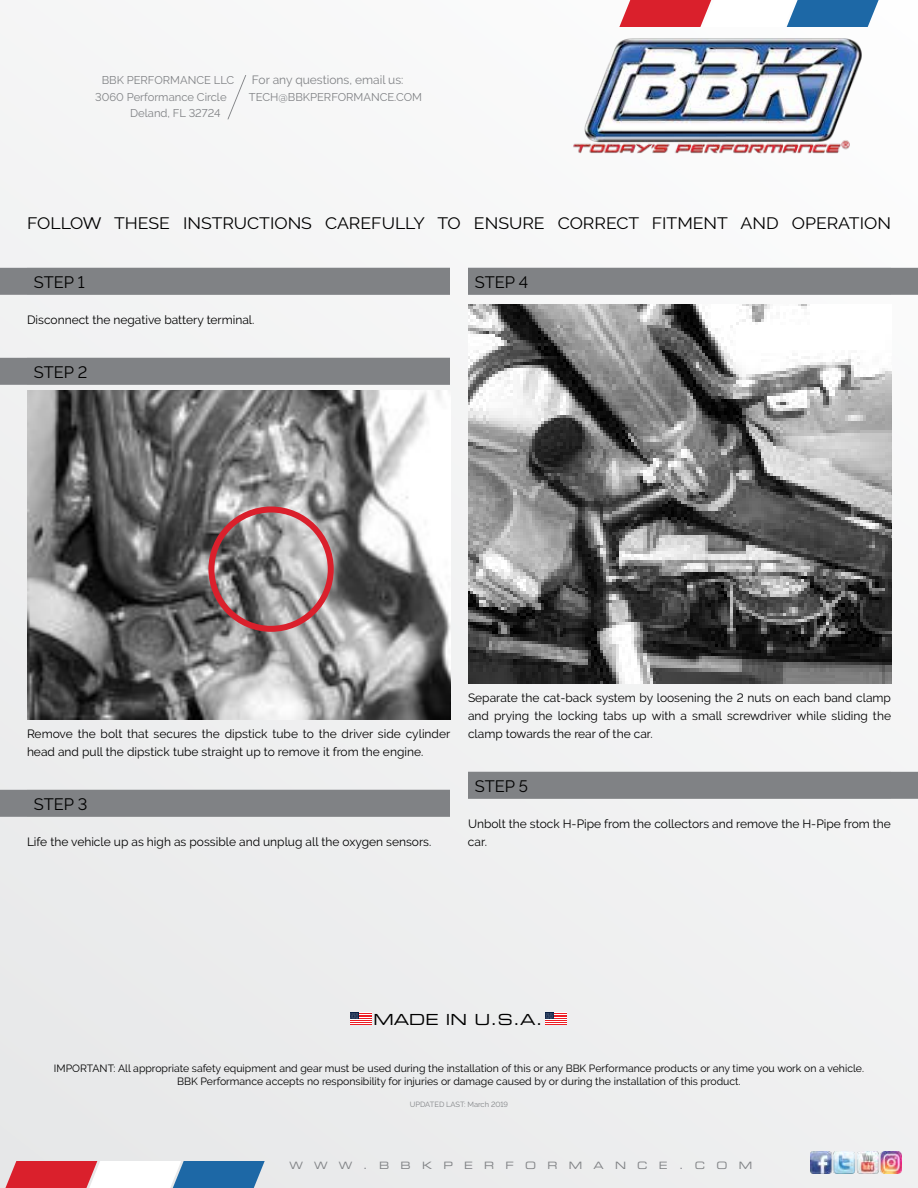
<style>
.page{position:relative;width:918px;height:1188px;background:#f0f1f2}
.page>*{position:absolute;margin:0;border:0;box-sizing:border-box;transform-origin:0 0}
.t1{font:16.5px "Raleway";color:#000;scale:1.07 1}
.t2{font:16.5px "Raleway";color:#000}
.t3{font:15.3px "Eurostile Extended Two";color:#000}
.t4{font:12px "Raleway";color:#000}
.t5{font:12px "Raleway";color:#808285}
.t6{font:11.25px "Raleway";color:#808285}
.t7{font:10.5px/12.6px "Raleway";color:#000;text-align:center}
.t8{font:10.2px "Eurostile Extended Two";letter-spacing:1.11em;color:#808285}
.t9{font:7.5px "Raleway";color:#808285}
</style>
<div class="page">
<svg style="left:619px;top:0;width:265px;height:27px"></svg>
<svg style="left:5px;top:1161px;width:260px;height:27px"></svg>
<img style="left:573px;top:37px;width:290px;height:119px">
<svg style="left:227px;top:75px;width:19px;height:45px"></svg>
<svg style="left:545px;top:1013px;width:22px;height:12px"></svg>
<svg style="left:350px;top:1013px;width:21px;height:12px"></svg>
<img style="left:810px;top:1152px;width:92px;height:21px">
<div style="left:468px;top:772px;width:450px;height:27px;background:#808285"></div>
<div style="left:468px;top:268px;width:450px;height:27px;background:#808285"></div>
<div style="left:0;top:790px;width:450px;height:27px;background:#808285"></div>
<div style="left:0;top:358px;width:450px;height:27px;background:#808285"></div>
<div style="left:0;top:268px;width:450px;height:27px;background:#808285"></div>
<img style="left:27px;top:391px;width:423px;height:329px">
<div style="left:208px;top:507px;width:126px;height:125px;border:6px solid #da202c;border-radius:50%"></div>
<img style="left:468px;top:305px;width:423px;height:379px">
<p class="t6" style="left:102px;top:74px;width:134px">BBK PERFORMANCE LLC</p>
<p class="t6" style="left:95px;top:90px;width:133px">3060 Performance Circle</p>
<p class="t6" style="left:130px;top:107px;width:92px">Deland, FL 32724</p>
<p class="t5" style="left:252px;top:73px;width:153px">For any questions, email us:</p>
<p class="t6" style="left:249px;top:90px;width:175px">TECH@BBKPERFORMANCE.COM</p>
<h1 class="t1" style="left:27px;top:214px;width:809px">FOLLOW THESE INSTRUCTIONS CAREFULLY TO ENSURE CORRECT FITMENT AND OPERATION</h1>
<p class="t2" style="left:34px;top:273px;width:52px">STEP 1</p>
<p class="t2" style="left:475px;top:273px;width:55px">STEP 4</p>
<p class="t4" style="left:27px;top:313px;width:229px">Disconnect the negative battery terminal.</p>
<p class="t2" style="left:34px;top:363px;width:55px">STEP 2</p>
<p class="t4" style="left:468px;top:691px;width:424px">Separate the cat-back system by loosening the 2 nuts on each band clamp</p>
<p class="t4" style="left:468px;top:709px;width:425px">and prying the locking tabs up with a small screwdriver while sliding the</p>
<p class="t4" style="left:27px;top:727px;width:425px">Remove the bolt that secures the dipstick tube to the driver side cylinder</p>
<p class="t4" style="left:468px;top:727px;width:186px">clamp towards the rear of the car.</p>
<p class="t4" style="left:27px;top:745px;width:398px">head and pull the dipstick tube straight up to remove it from the engine.</p>
<p class="t2" style="left:475px;top:777px;width:55px">STEP 5</p>
<p class="t2" style="left:34px;top:795px;width:55px">STEP 3</p>
<p class="t4" style="left:468px;top:817px;width:425px">Unbolt the stock H-Pipe from the collectors and remove the H-Pipe from the</p>
<p class="t4" style="left:27px;top:835px;width:406px">Life the vehicle up as high as possible and unplug all the oxygen sensors.</p>
<p class="t4" style="left:468px;top:835px;width:21px">car.</p>
<p class="t3" style="left:373px;top:1009px;width:171px">MADE IN U.S.A.</p>
<p class="t7" style="left:54px;top:1062px;width:812px">IMPORTANT: All appropriate safety equipment and gear must be used during the installation of this or any BBK Performance products or any time you work on a vehicle.<br>BBK Performance accepts no responsibility for injuries or damage caused by or during the installation of this product.</p>
<p class="t9" style="left:410px;top:1100px;width:100px">UPDATED LAST: March 2019</p>
<p class="t8" style="left:289px;top:1158px;width:464px">WWW.BBKPERFORMANCE.COM</p>
</div>
